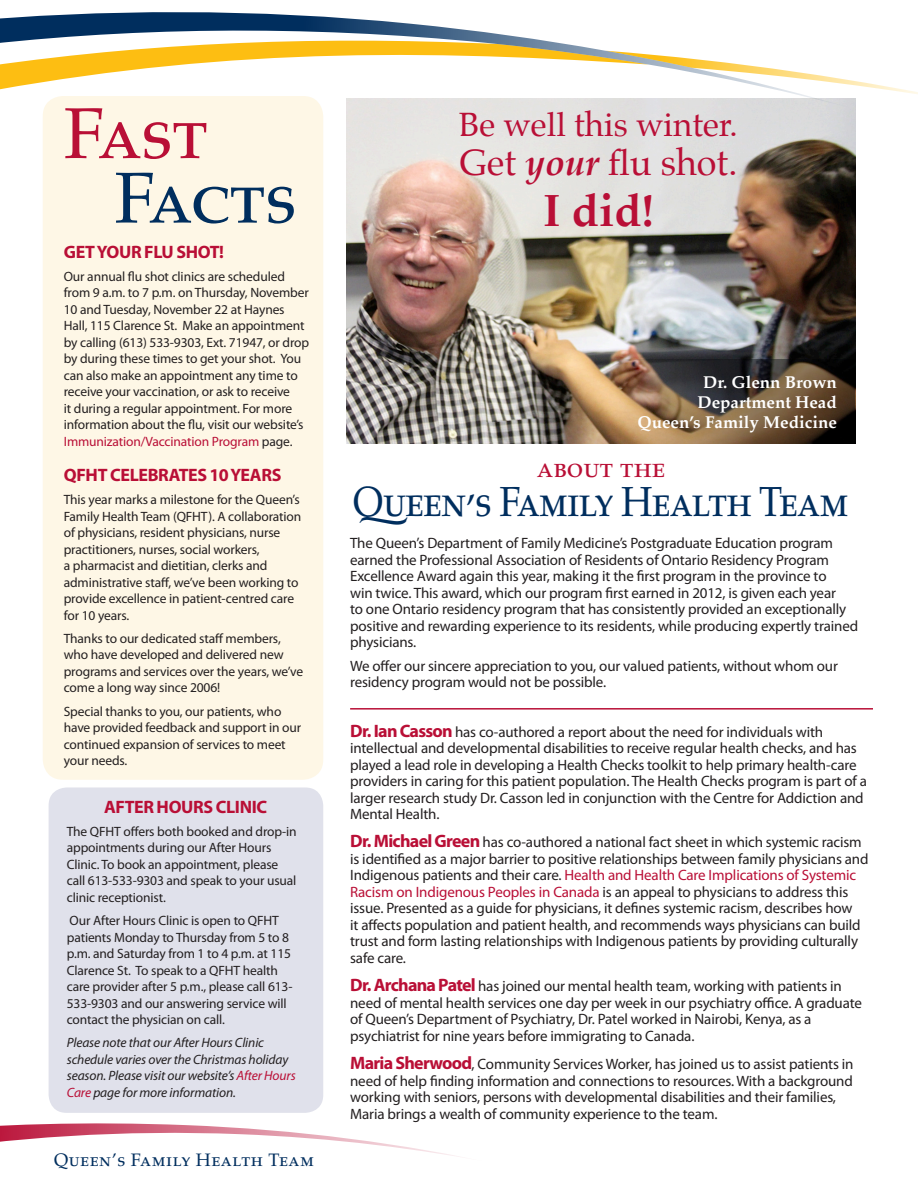
<style>
.page{position:relative;width:918px;height:1188px;background:#fff}
.page>*{position:absolute;margin:0;border:0;box-sizing:border-box;transform-origin:0 0}
.t1{font:72px "Palatino SC";letter-spacing:-.02em;color:#002e5e}
.t2{font:72px "Palatino SC";color:#b90f36}
.t3{font:700 45px "Palatino";color:#b90f36}
.t4{font:42px "Palatino SC";letter-spacing:-.025em;color:#002e5e;scale:.9 1}
.t5{font:36px "Palatino";color:#b90f36}
.t6{font:33px "Palatino";color:#b90f36}
.t7{font:27px "Palatino SC";color:#b90f36}
.t8{font:700 18px "Myriad Pro";letter-spacing:-.02em;color:#b90f36}
.t9{font:18px "Palatino SC";letter-spacing:.03em;color:#002e5e}
.t10{font:700 16.95px "Palatino";color:#fff}
.t11{font:15px/16.5px "Myriad Pro";letter-spacing:-.01em;color:#231f20}
.t12{font:13.5px/16.5px "Myriad Pro";letter-spacing:-.01em;color:#231f20}
.t13{font:italic 13.5px/16.5px "Myriad Pro";letter-spacing:-.01em;color:#231f20}
.s1{color:#b90f36}
.s2{font-weight:700;font-style:italic}
.s3{font-family:"Queens"}
.s4{font-weight:700;font-size:18px;color:#b90f36}
</style>
<div class="page">
<div style="left:49px;top:788px;width:274px;height:325px;background:#e0e1eb;border-radius:18px"></div>
<img style="left:347px;top:111px;width:508px;height:333px">
<div style="left:43px;top:96px;width:280px;height:684px;background:#fef7e6;border-radius:20px"></div>
<hr style="left:350px;top:708px;width:523px;height:2px;background:#b90f36">
<svg style="left:0;top:1123px;width:459px;height:34px"></svg>
<svg style="left:0;top:12px;width:861px;height:99px"></svg>
<svg style="left:593px;top:360px;width:262px;height:84px;background:#6d5740"></svg>
<p class="t2" style="left:64px;top:91px;width:146px">Fast</p>
<p class="t1" style="left:114px;top:156px;width:184px">Facts</p>
<p class="t8" style="left:64px;top:240px;width:162px">GET YOUR FLU SHOT!</p>
<p class="t12" style="left:64px;top:268px;width:247px">Our annual flu shot clinics are scheduled from 9 a.m. to 7 p.m. on Thursday, November 10 and Tuesday, November 22 at Haynes Hall, 115 Clarence St. Make an appointment by calling (613) 533-9303, Ext. 71947, or drop by during these times to get your shot. You can also make an appointment any time to receive your vaccination, or ask to receive<br>it during a regular appointment. For more information about the flu, visit our website’s <span class="s1">Immunization/Vaccination Program</span> page.</p>
<p class="t8" style="left:64px;top:463px;width:219px">QFHT CELEBRATES 10 YEARS</p>
<p class="t12" style="left:64px;top:491px;width:239px">This year marks a milestone for the Queen’s Family Health Team (QFHT). A collaboration of physicians, resident physicians, nurse practitioners, nurses, social workers,<br>a pharmacist and dietitian, clerks and administrative staff, we’ve been working to provide excellence in patient-centred care for 10 years.</p>
<p class="t12" style="left:64px;top:630px;width:241px">Thanks to our dedicated staff members, who have developed and delivered new programs and services over the years, we’ve come a long way since 2006!</p>
<p class="t12" style="left:64px;top:703px;width:239px">Special thanks to you, our patients, who have provided feedback and support in our continued expansion of services to meet your needs.</p>
<p class="t8" style="left:104px;top:795px;width:165px">AFTER HOURS CLINIC</p>
<p class="t12" style="left:67px;top:823px;width:231px">The QFHT offers both booked and drop-in appointments during our After Hours Clinic. To book an appointment, please call 613-533-9303 and speak to your usual clinic receptionist.</p>
<p class="t12" style="left:67px;top:912px;width:227px">Our After Hours Clinic is open to QFHT patients Monday to Thursday from 5 to 8 p.m. and Saturday from 1 to 4 p.m. at 115<br>Clarence St. To speak to a QFHT health care provider after 5 p.m., please call 613- 533-9303 and our answering service will contact the physician on call.</p>
<p class="t13" style="left:67px;top:1034px;width:230px">Please note that our After Hours Clinic schedule varies over the Christmas holiday season. Please visit our website’s <span class="s1">After Hours Care</span> page for more information.</p>
<p class="t9" style="left:54px;top:1149px;width:262px">Queen’s Family Health Team</p>
<p class="t6" style="left:459px;top:103px;width:280px">Be well this winter.</p>
<p class="t5" style="left:460px;top:139px;width:279px">Get <span class="s2">your</span> flu shot.</p>
<p class="t3" style="left:543px;top:183px;width:113px">I did!</p>
<p class="t10" style="left:703px;top:371px;width:135px">Dr. Glenn Brown</p>
<p class="t10" style="left:698px;top:392px;width:141px">Department Head</p>
<p class="t10" style="left:638px;top:412px;width:201px">Queen’s Family Medicine</p>
<p class="t7" style="left:537px;top:452px;width:130px">about the</p>
<p class="t4" style="left:353px;top:477px;width:552px"><span class="s3">Q</span>ueen’s Family Health Team</p>
<p class="t11" style="left:350px;top:535px;width:510px">The Queen’s Department of Family Medicine’s Postgraduate Education program earned the Professional Association of Residents of Ontario Residency Program Excellence Award again this year, making it the first program in the province to<br>win twice. This award, which our program first earned in 2012, is given each year<br>to one Ontario residency program that has consistently provided an exceptionally positive and rewarding experience to its residents, while producing expertly trained physicians.</p>
<p class="t11" style="left:350px;top:657px;width:489px">We offer our sincere appreciation to you, our valued patients, without whom our residency program would not be possible.</p>
<p class="t11" style="left:350px;top:723px;width:518px"><span class="s4">Dr. Ian Casson</span> has co-authored a report about the need for individuals with intellectual and developmental disabilities to receive regular health checks, and has played a lead role in developing a Health Checks toolkit to help primary health-care providers in caring for this patient population. The Health Checks program is part of a larger research study Dr. Casson led in conjunction with the Centre for Addiction and Mental Health.</p>
<p class="t11" style="left:350px;top:834px;width:520px"><span class="s4">Dr. Michael Green</span> has co-authored a national fact sheet in which systemic racism is identified as a major barrier to positive relationships between family physicians and Indigenous patients and their care. <span class="s1">Health and Health Care Implications of Systemic Racism on Indigenous Peoples in Canada</span> is an appeal to physicians to address this issue. Presented as a guide for physicians, it defines systemic racism, describes how<br>it affects population and patient health, and recommends ways physicians can build trust and form lasting relationships with Indigenous patients by providing culturally safe care.</p>
<p class="t11" style="left:350px;top:978px;width:513px"><span class="s4">Dr. Archana Patel</span> has joined our mental health team, working with patients in need of mental health services one day per week in our psychiatry office. A graduate of Queen’s Department of Psychiatry, Dr. Patel worked in Nairobi, Kenya, as a psychiatrist for nine years before immigrating to Canada.</p>
<p class="t11" style="left:350px;top:1056px;width:505px"><span class="s4">Maria Sherwood</span>, Community Services Worker, has joined us to assist patients in need of help finding information and connections to resources. With a background working with seniors, persons with developmental disabilities and their families, Maria brings a wealth of community experience to the team.</p>
</div>
